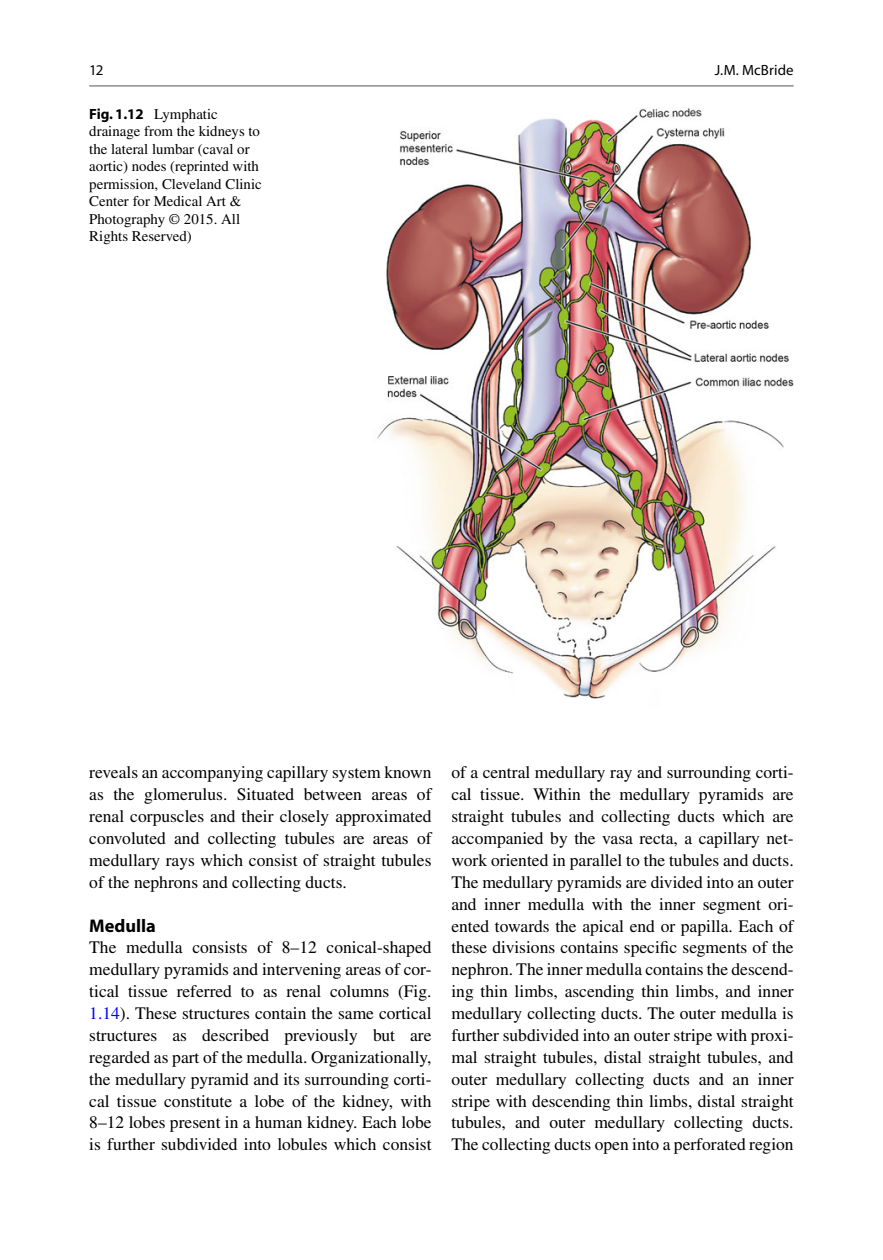
<style>
.page{position:relative;width:883px;height:1260px;background:#fff}
.page>*{position:absolute;margin:0;border:0;box-sizing:border-box;transform-origin:0 0}
.t1{font:700 18.38px "Ysnvrb Svbdmq Myriad";color:#000}
.t2{font:17.5px/21.9px "Hkwgmh Qjbcyj Times";color:#000;text-align:justify}
.t3{font:14.88px/17.5px "Hkwgmh Qjbcyj Times";color:#000}
.t4{font:14.88px "Sqrgps Vxpwgj Myriad";letter-spacing:.01em;color:#000}
.s1{font-family:"Ysnvrb Svbdmq Myriad";font-weight:700}
.s2{color:#0000fa}
</style>
<div class="page">
<img style="left:377px;top:108px;width:417px;height:591px">
<hr style="left:89px;top:85px;width:705px;height:2px;background:#9c9c9c">
<p class="t4" style="left:89px;top:64px;width:16px">12</p>
<p class="t3" style="left:89px;top:106px;width:174px"><span class="s1">Fig. 1.12</span> Lymphatic drainage from the kidneys to the lateral lumbar (caval or aortic) nodes (reprinted with permission, Cleveland Clinic<br>Center for Medical Art &amp;<br>Photography © 2015. All<br>Rights Reserved)</p>
<p class="t4" style="left:715px;top:64px;width:81px">J.M. McBride</p>
<p class="t2" style="left:89px;top:763px;width:344px">reveals an accompanying capillary system known as the glomerulus. Situated between areas of renal corpuscles and their closely approximated convoluted and collecting tubules are areas of medullary rays which consist of straight tubules of the nephrons and collecting ducts.</p>
<p class="t1" style="left:89px;top:919px;width:68px">Medulla</p>
<p class="t2" style="left:89px;top:938px;width:344px">The medulla consists of 8–12 conical-shaped medullary pyramids and intervening areas of cor&shy;tical tissue referred to as renal columns (Fig.<br><span class="s2">1.14</span> ). These structures contain the same cortical structures as described previously but are regarded as part of the medulla. Organizationally, the medullary pyramid and its surrounding corti&shy;cal tissue constitute a lobe of the kidney, with 8–12 lobes present in a human kidney. Each lobe is further subdivided into lobules which consist</p>
<p class="t2" style="left:451px;top:763px;width:344px">of a central medullary ray and surrounding corti&shy;cal tissue. Within the medullary pyramids are straight tubules and collecting ducts which are accompanied by the vasa recta, a capillary net&shy;work oriented in parallel to the tubules and ducts.<br>The medullary pyramids are divided into an outer and inner medulla with the inner segment ori&shy;ented towards the apical end or papilla. Each of these divisions contains specific segments of the nephron. The inner medulla contains the descend&shy;ing thin limbs, ascending thin limbs, and inner medullary collecting ducts. The outer medulla is further subdivided into an outer stripe with proxi&shy;mal straight tubules, distal straight tubules, and outer medullary collecting ducts and an inner stripe with descending thin limbs, distal straight tubules, and outer medullary collecting ducts.<br>The collecting ducts open into a perforated region</p>
</div>
